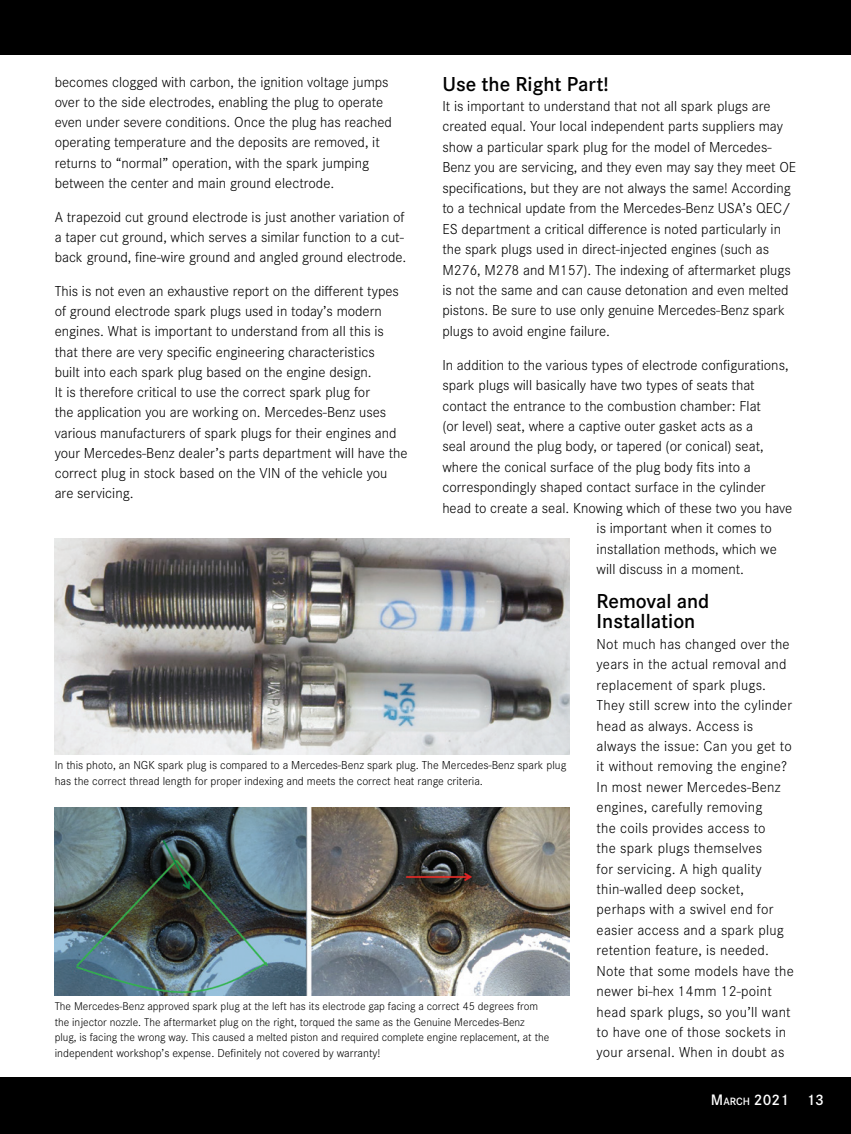
<style>
.page{position:relative;width:851px;height:1134px;background:#fff}
.page>*{position:absolute;margin:0;border:0;box-sizing:border-box;transform-origin:0 0}
.Chapter_Title{font:600 21px/20.4px "Corporate S";color:#000}
.t1{font:600 15.75px "Corporate S";color:#fff}
.Copy{font:300 15px/20.4px "Corporate S";color:#000}
.t2{font:300 12px/16.2px "Corporate S";color:#000}
.t3{font:300 11.7px/15.8px "Corporate S";color:#000}
.s1{font-size:10.95px}
</style>
<div class="page">
<div style="left:0;top:1077px;width:850px;height:57px;background:#000"></div>
<div style="left:0;top:0;width:850px;height:55px;background:#000"></div>
<img style="left:55px;top:538px;width:514px;height:216px">
<img style="left:55px;top:807px;width:514px;height:188px">
<p class="Chapter_Title" style="left:442px;top:73px;width:168px">Use the Right Part!</p>
<p class="Copy" style="left:442px;top:95px;width:355px">It is important to understand that not all spark plugs are created equal. Your local independent parts suppliers may show a particular spark plug for the model of Mercedes-Benz you are servicing, and they even may say they meet OE specifications, but they are not always the same! According to a technical update from the Mercedes-Benz USA’s QEC/ ES department a critical difference is noted particularly in the spark plugs used in direct-injected engines (such as M276, M278 and M157). The indexing of aftermarket plugs is not the same and can cause detonation and even melted pistons. Be sure to use only genuine Mercedes-Benz spark plugs to avoid engine failure.</p>
<p class="Copy" style="left:442px;top:354px;width:347px">In addition to the various types of electrode configurations,</p>
<p class="Copy" style="left:442px;top:374px;width:314px">spark plugs will basically have two types of seats that</p>
<p class="Copy" style="left:442px;top:395px;width:320px">contact the entrance to the combustion chamber: Flat</p>
<p class="Copy" style="left:442px;top:415px;width:312px">(or level) seat, where a captive outer gasket acts as a</p>
<p class="Copy" style="left:442px;top:436px;width:323px">seal around the plug body, or tapered (or conical) seat,</p>
<p class="Copy" style="left:442px;top:456px;width:310px">where the conical surface of the plug body fits into a</p>
<p class="Copy" style="left:442px;top:477px;width:324px">correspondingly shaped contact surface in the cylinder</p>
<p class="Copy" style="left:442px;top:497px;width:351px">head to create a seal. Knowing which of these two you have</p>
<p class="Copy" style="left:596px;top:518px;width:177px">is important when it comes to</p>
<p class="Copy" style="left:596px;top:538px;width:182px">installation methods, which we</p>
<p class="Copy" style="left:596px;top:558px;width:149px">will discuss in a moment.</p>
<p class="Chapter_Title" style="left:596px;top:590px;width:114px">Removal and<br>Installation</p>
<p class="Copy" style="left:596px;top:633px;width:199px">Not much has changed over the years in the actual removal and replacement of spark plugs.<br>They still screw into the cylinder head as always. Access is always the issue: Can you get to it without removing the engine?<br>In most newer Mercedes-Benz engines, carefully removing<br>the coils provides access to<br>the spark plugs themselves<br>for servicing. A high quality thin-walled deep socket, perhaps with a swivel end for easier access and a spark plug retention feature, is needed.<br>Note that some models have the newer bi-hex 14mm 12-point head spark plugs, so you’ll want to have one of those sockets in your arsenal. When in doubt as</p>
<p class="Copy" style="left:55px;top:71px;width:339px">becomes clogged with carbon, the ignition voltage jumps over to the side electrodes, enabling the plug to operate even under severe conditions. Once the plug has reached operating temperature and the deposits are removed, it returns to “normal” operation, with the spark jumping between the center and main ground electrode.</p>
<p class="Copy" style="left:55px;top:206px;width:353px">A trapezoid cut ground electrode is just another variation of a taper cut ground, which serves a similar function to a cut&shy;back ground, fine-wire ground and angled ground electrode.</p>
<p class="Copy" style="left:55px;top:280px;width:354px">This is not even an exhaustive report on the different types of ground electrode spark plugs used in today’s modern engines. What is important to understand from all this is that there are very specific engineering characteristics<br>built into each spark plug based on the engine design.<br>It is therefore critical to use the correct spark plug for<br>the application you are working on. Mercedes-Benz uses various manufacturers of spark plugs for their engines and your Mercedes-Benz dealer’s parts department will have the correct plug in stock based on the VIN of the vehicle you are servicing.</p>
<p class="t2" style="left:55px;top:757px;width:513px">In this photo, an NGK spark plug is compared to a Mercedes-Benz spark plug. The Mercedes-Benz spark plug has the correct thread length for proper indexing and meets the correct heat range criteria.</p>
<p class="t3" style="left:55px;top:998px;width:496px">The Mercedes-Benz approved spark plug at the left has its electrode gap facing a correct 45 degrees from the injector nozzle. The aftermarket plug on the right, torqued the same as the Genuine Mercedes-Benz plug, is facing the wrong way. This caused a melted piston and required complete engine replacement, at the</p>
<p class="t2" style="left:55px;top:1045px;width:327px">independent workshop’s expense. Definitely not covered by warranty!</p>
<p class="t1" style="left:711px;top:1090px;width:114px">M<span class="s1">ARCH</span> 2021 13</p>
</div>
